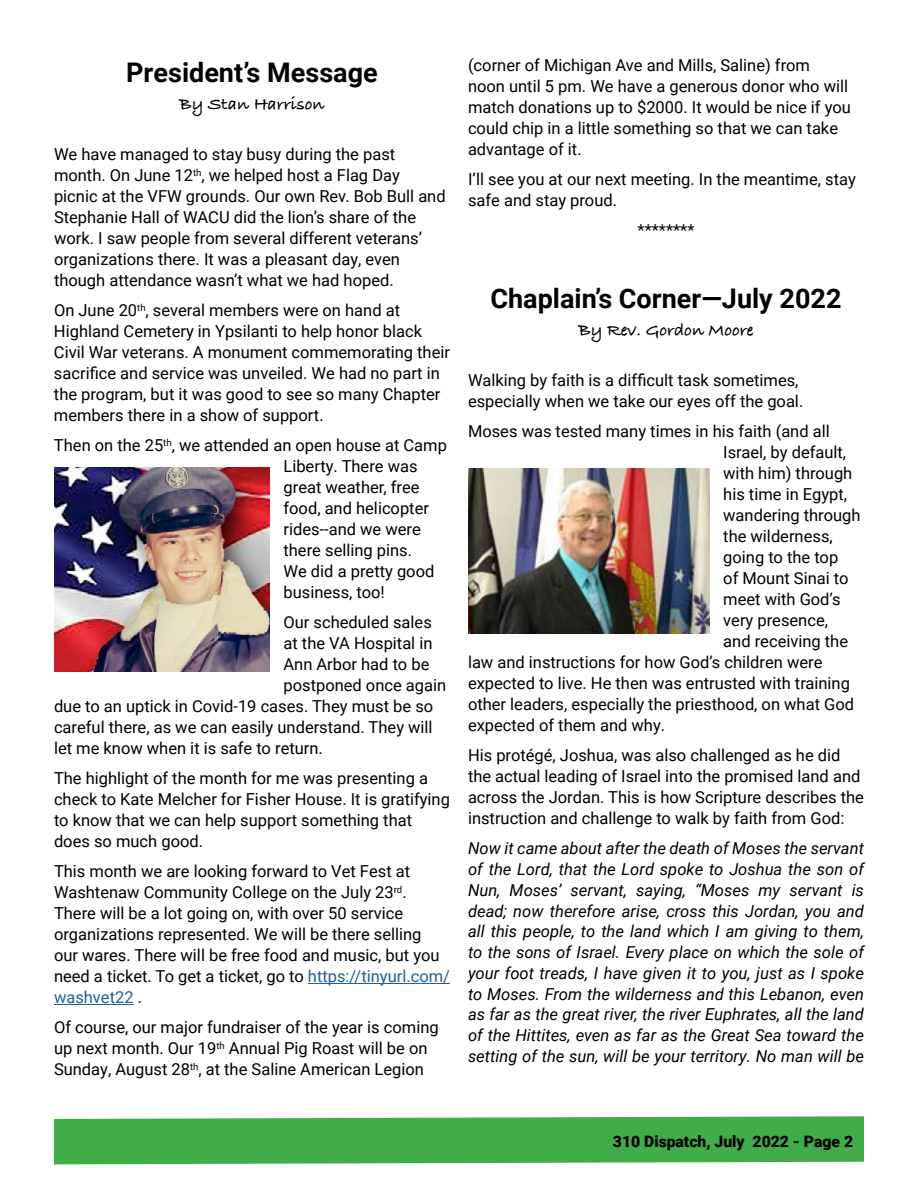
<style>
.page{position:relative;width:918px;height:1188px;background:#fff}
.page>*{position:absolute;margin:0;border:0;box-sizing:border-box;transform-origin:0 0}
.t1{font:700 27px "Roboto";color:#000}
.t2{font:700 18px "Bradley Hand ITCTT";color:#000}
.t3{font:16.5px/21px "Roboto";color:#000}
.t4{font:italic 16.5px/20.9px "Roboto";color:#000;text-align:justify}
.t5{font:900 15.75px "Roboto";color:#000}
.s1{color:#215e9e}
</style>
<div class="page">
<svg style="left:54px;top:1116px;width:810px;height:49px;background:#4eb256"></svg>
<hr style="left:308px;top:983px;width:142px;height:1px;background:#215e9e">
<hr style="left:54px;top:1004px;width:80px;height:1px;background:#215e9e">
<img style="left:54px;top:468px;width:216px;height:204px">
<img style="left:468px;top:468px;width:242px;height:165px">
<h1 class="t1" style="left:126px;top:54px;width:253px">President’s Message</h1>
<p class="t2" style="left:179px;top:91px;width:147px">By Stan Harrison</p>
<p class="t3" style="left:54px;top:143px;width:393px">We have managed to stay busy during the past month. On June 12<sup>th</sup>, we helped host a Flag Day picnic at the VFW grounds. Our own Rev. Bob Bull and Stephanie Hall of WACU did the lion’s share of the work. I saw people from several different veterans’ organizations there. It was a pleasant day, even though attendance wasn’t what we had hoped.</p>
<p class="t3" style="left:54px;top:299px;width:398px">On June 20<sup>th</sup>, several members were on hand at Highland Cemetery in Ypsilanti to help honor black Civil War veterans. A monument commemorating their sacrifice and service was unveiled. We had no part in the program, but it was good to see so many Chapter members there in a show of support.</p>
<p class="t3" style="left:284px;top:434px;width:165px;text-indent:-230px">Then on the 25<sup>th</sup>, we attended an open house at Camp<br>Liberty. There was great weather, free food, and helicopter rides--and we were there selling pins.<br>We did a pretty good business, too!</p>
<p class="t3" style="left:284px;top:611px;width:150px">Our scheduled sales</p>
<p class="t3" style="left:284px;top:632px;width:151px">at the VA Hospital in</p>
<p class="t3" style="left:284px;top:653px;width:147px">Ann Arbor had to be</p>
<p class="t3" style="left:284px;top:674px;width:164px">postponed once again</p>
<p class="t3" style="left:54px;top:695px;width:381px">due to an uptick in Covid-19 cases. They must be so</p>
<p class="t3" style="left:54px;top:716px;width:380px">careful there, as we can easily understand. They will</p>
<p class="t3" style="left:54px;top:737px;width:270px">let me know when it is safe to return.</p>
<p class="t3" style="left:54px;top:767px;width:398px">The highlight of the month for me was presenting a check to Kate Melcher for Fisher House. It is gratifying to know that we can help support something that does so much good.</p>
<p class="t3" style="left:54px;top:860px;width:397px">This month we are looking forward to Vet Fest at Washtenaw Community College on the July 23<sup>rd</sup>.<br>There will be a lot going on, with over 50 service organizations represented. We will be there selling<br>our wares. There will be free food and music, but you need a ticket. To get a ticket, go to <span class="s1">https://tinyurl.com/ washvet22</span> .</p>
<p class="t3" style="left:54px;top:1016px;width:386px">Of course, our major fundraiser of the year is coming up next month. Our 19<sup>th</sup> Annual Pig Roast will be on<br>Sunday, August 28<sup>th</sup>, at the Saline American Legion</p>
<p class="t3" style="left:468px;top:54px;width:384px">(corner of Michigan Ave and Mills, Saline) from noon until 5 pm. We have a generous donor who will match donations up to $2000. It would be nice if you could chip in a little something so that we can take advantage of it.</p>
<p class="t3" style="left:468px;top:168px;width:389px">I’ll see you at our next meeting. In the meantime, stay safe and stay proud.</p>
<p class="t3" style="left:638px;top:219px;width:58px">********</p>
<h1 class="t1" style="left:490px;top:280px;width:353px">Chaplain’s Corner—July 2022</h1>
<p class="t2" style="left:578px;top:317px;width:177px">By Rev. Gordon Moore</p>
<p class="t3" style="left:468px;top:369px;width:337px">Walking by faith is a difficult task sometimes, especially when we take our eyes off the goal.</p>
<p class="t3" style="left:468px;top:420px;width:363px">Moses was tested many times in his faith (and all</p>
<p class="t3" style="left:723px;top:441px;width:124px">Israel, by default,</p>
<p class="t3" style="left:723px;top:462px;width:131px">with him) through</p>
<p class="t3" style="left:723px;top:483px;width:125px">his time in Egypt,</p>
<p class="t3" style="left:723px;top:504px;width:139px">wandering through</p>
<p class="t3" style="left:723px;top:525px;width:111px">the wilderness,</p>
<p class="t3" style="left:723px;top:546px;width:117px">going to the top</p>
<p class="t3" style="left:723px;top:567px;width:127px">of Mount Sinai to</p>
<p class="t3" style="left:723px;top:588px;width:119px">meet with God’s</p>
<p class="t3" style="left:723px;top:609px;width:106px">very presence,</p>
<p class="t3" style="left:723px;top:630px;width:126px">and receiving the</p>
<p class="t3" style="left:468px;top:651px;width:356px">law and instructions for how God’s children were</p>
<p class="t3" style="left:468px;top:672px;width:383px">expected to live. He then was entrusted with training</p>
<p class="t3" style="left:468px;top:693px;width:388px">other leaders, especially the priesthood, on what God</p>
<p class="t3" style="left:468px;top:714px;width:199px">expected of them and why.</p>
<p class="t3" style="left:468px;top:744px;width:398px">His protégé, Joshua, was also challenged as he did the actual leading of Israel into the promised land and across the Jordan. This is how Scripture describes the instruction and challenge to walk by faith from God:</p>
<p class="t4" style="left:468px;top:837px;width:398px">Now it came about after the death of Moses the servant of the Lord, that the Lord spoke to Joshua the son of Nun, Moses’ servant, saying, “Moses my servant is dead; now therefore arise, cross this Jordan, you and all this people, to the land which I am giving to them, to the sons of Israel. Every place on which the sole of your foot treads, I have given it to you, just as I spoke to Moses. From the wilderness and this Lebanon, even as far as the great river, the river Euphrates, all the land of the Hittites, even as far as the Great Sea toward the setting of the sun, will be your territory. No man will be</p>
<p class="t5" style="left:613px;top:1130px;width:242px">310 Dispatch, July 2022 - Page 2</p>
</div>
